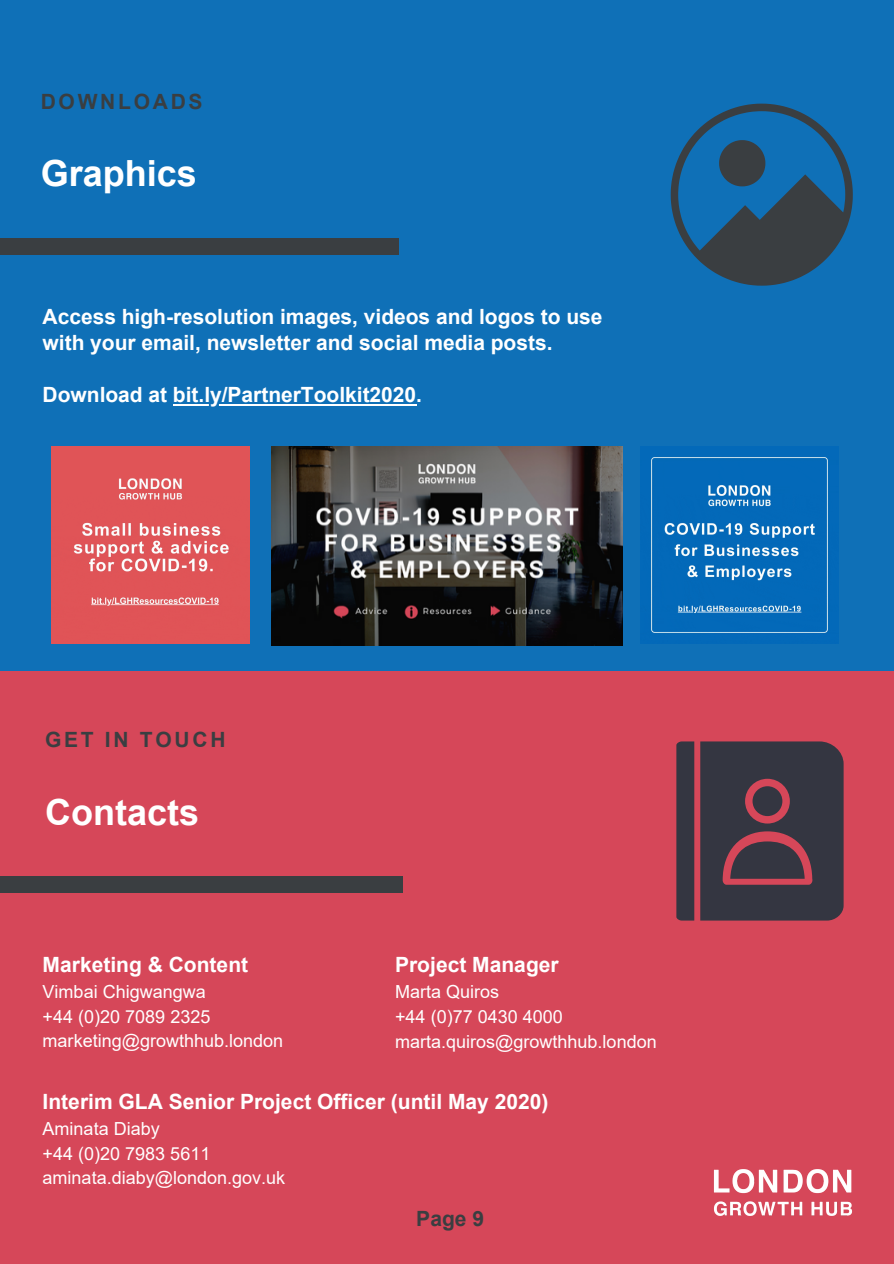
<style>
.page{position:relative;width:894px;height:1264px;background:#fff}
.page>*{position:absolute;margin:0;border:0;box-sizing:border-box;transform-origin:0 0}
.t1{font:700 36px "Arial";color:#fff}
.t2{font:700 21px/26.1px "Arial";color:#fff}
.t3{font:700 21px "Arial";letter-spacing:.13em;color:#3a3e41}
.t4{font:18px/24.9px "Arial";color:#fff}
</style>
<div class="page">
<div style="left:0;top:0;width:893px;height:1263px;background:#0f70b7"></div>
<hr style="left:173px;top:404px;width:243px;height:2px;background:#fff">
<div style="left:0;top:238px;width:399px;height:16px;background:#3a3e41"></div>
<svg style="left:670px;top:104px;width:182px;height:181px"></svg>
<div style="left:0;top:671px;width:893px;height:592px;background:#d64759"></div>
<div style="left:0;top:877px;width:403px;height:16px;background:#3a3e41"></div>
<div style="left:676px;top:741px;width:18px;height:179px;background:#343641"></div>
<svg style="left:700px;top:741px;width:143px;height:179px"></svg>
<div style="left:752px;top:786px;width:30px;height:30px;background:#343641;border-radius:50%"></div>
<img style="left:713px;top:1169px;width:139px;height:47px">
<img style="left:271px;top:447px;width:351px;height:198px">
<img style="left:52px;top:447px;width:197px;height:197px">
<img style="left:640px;top:447px;width:198px;height:197px">
<p class="t3" style="left:41px;top:89px;width:163px">DOWNLOADS</p>
<h1 class="t1" style="left:41px;top:153px;width:158px">Graphics</h1>
<p class="t2" style="left:43px;top:304px;width:561px">Access high-resolution images, videos and logos to use with your email, newsletter and social media posts.</p>
<p class="t2" style="left:43px;top:382px;width:381px">Download at bit.ly/PartnerToolkit2020.</p>
<p class="t3" style="left:45px;top:728px;width:182px">GET IN TOUCH</p>
<h1 class="t1" style="left:45px;top:792px;width:156px">Contacts</h1>
<p class="t2" style="left:43px;top:951px;width:207px">Marketing &amp; Content</p>
<p class="t4" style="left:43px;top:979px;width:242px">Vimbai Chigwangwa<br>+44 (0)20 7089 2325 marketing@growthhub.london</p>
<p class="t2" style="left:395px;top:951px;width:165px">Project Manager</p>
<p class="t4" style="left:395px;top:979px;width:263px">Marta Quiros<br>+44 (0)77 0430 4000 marta.quiros@growthhub.london</p>
<p class="t2" style="left:43px;top:1088px;width:507px">Interim GLA Senior Project Officer (until May 2020)</p>
<p class="t4" style="left:43px;top:1116px;width:244px">Aminata Diaby<br>+44 (0)20 7983 5611 aminata.diaby@london.gov.uk</p>
<p class="t3" style="left:416px;top:1206px;width:69px">Page 9</p>
<p class="t3" style="left:472px;top:1206px;width:13px">7</p>
</div>
